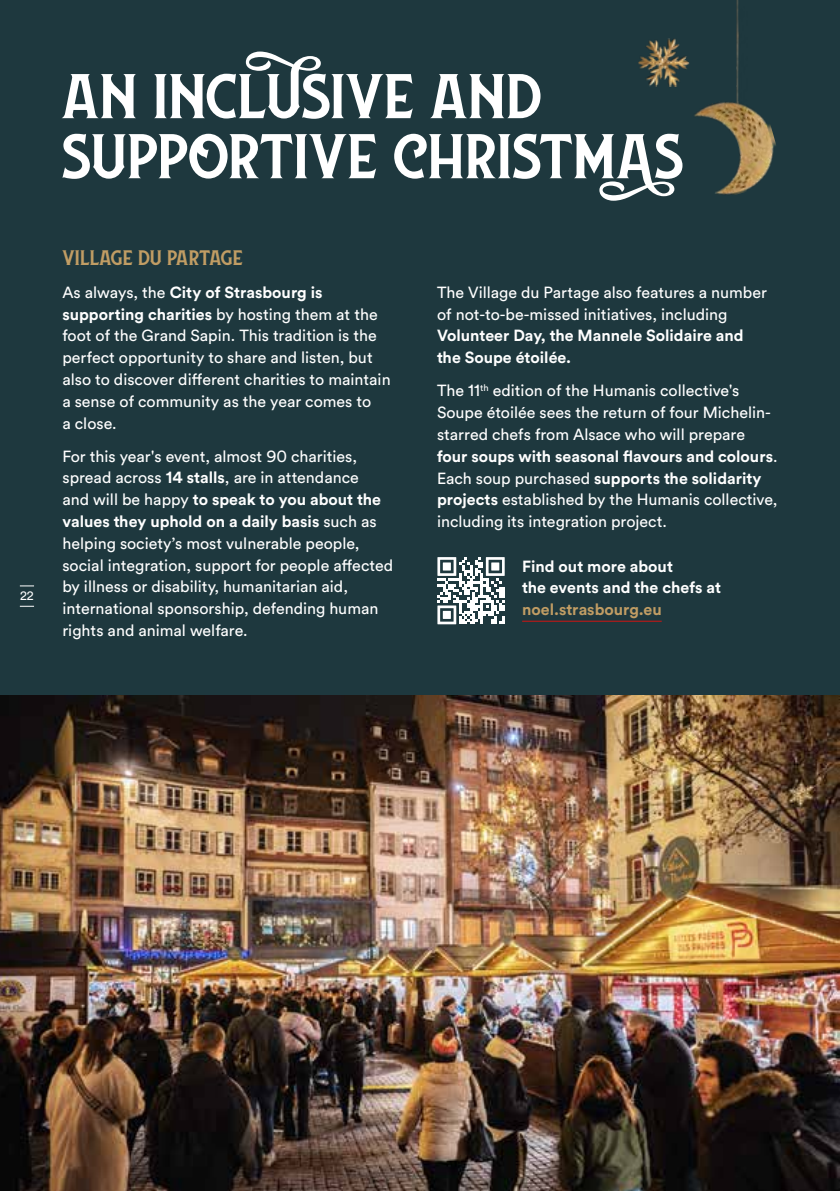
<style>
.page{position:relative;width:840px;height:1191px;background:#fff}
.page>*{position:absolute;margin:0;border:0;box-sizing:border-box;transform-origin:0 0}
.t1{font:90px "Lansdowne";letter-spacing:-.005em;color:#fff}
.t2{font:30px "Lansdowne";letter-spacing:-.01em;color:#c19d64}
.t3{font:16px/21.8px "Circular Air Pro";color:#fff}
.t4{font:700 16px/21.8px "Circular Air Pro";color:#fff}
.t5{font:700 16px "Circular Air Pro";color:#c19d64}
.t6{font:12px "Circular Air Pro";color:#fff}
.s1{font-weight:700}
</style>
<div class="page">
<div style="left:0;top:0;width:839px;height:1191px;background:#1e383e"></div>
<hr style="left:522px;top:620px;width:139px;height:2px;background:#a91c1c">
<img style="left:0;top:696px;width:839px;height:495px">
<svg style="left:20px;top:585px;width:14px;height:1px"></svg>
<svg style="left:20px;top:606px;width:14px;height:1px"></svg>
<svg style="left:437px;top:557px;width:67px;height:67px"></svg>
<img style="left:689px;top:0;width:50px;height:90px">
<img style="left:694px;top:90px;width:82px;height:105px">
<img style="left:638px;top:38px;width:51px;height:49px">
<p class="t6" style="left:20px;top:588px;width:15px">22</p>
<h1 class="t1" style="left:62px;top:51px;width:482px">an inclusive and</h1>
<h1 class="t1" style="left:62px;top:111px;width:624px">supportive christmas</h1>
<h2 class="t2" style="left:62px;top:242px;width:182px">village du partage</h2>
<p class="t3" style="left:62px;top:280px;width:329px">As always, the <span class="s1">City of Strasbourg is supporting charities</span> by hosting them at the foot of the Grand Sapin. This tradition is the perfect opportunity to share and listen, but also to discover different charities to maintain a sense of community as the year comes to<br>a close.</p>
<p class="t3" style="left:62px;top:444px;width:332px">For this year's event, almost 90 charities, spread across <span class="s1">14 stalls</span>, are in attendance<br>and will be happy <span class="s1">to speak to you about the values they uphold on a daily basis</span> such as helping society’s most vulnerable people, social integration, support for people affected by illness or disability, humanitarian aid, international sponsorship, defending human rights and animal welfare.</p>
<p class="t3" style="left:437px;top:280px;width:331px">The Village du Partage also features a number of not-to-be-missed initiatives, including</p>
<p class="t4" style="left:437px;top:324px;width:308px">Volunteer Day, the Mannele Solidaire and the Soupe étoilée.</p>
<p class="t3" style="left:437px;top:379px;width:342px">The 11<sup>th</sup> edition of the Humanis collective's Soupe étoilée sees the return of four Michelin&shy;starred chefs from Alsace who will prepare <span class="s1">four soups with seasonal flavours and colours</span>.<br>Each soup purchased <span class="s1">supports the solidarity projects</span> established by the Humanis collective, including its integration project.</p>
<p class="t4" style="left:522px;top:554px;width:200px">Find out more about<br>the events and the chefs at</p>
<p class="t5" style="left:522px;top:598px;width:141px">noel.strasbourg.eu</p>
</div>
